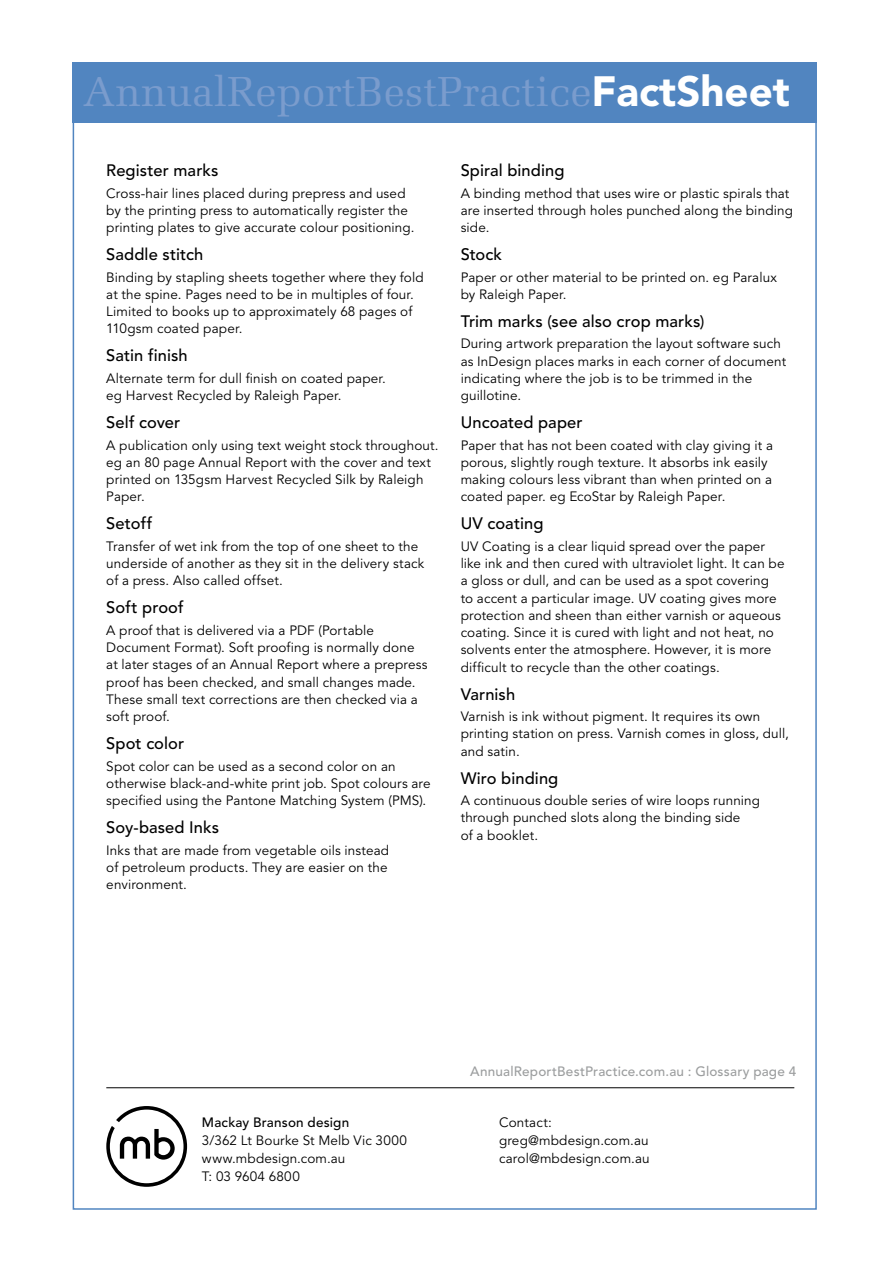
<style>
.page{position:relative;width:893px;height:1263px;background:#fff}
.page>*{position:absolute;margin:0;border:0;box-sizing:border-box;transform-origin:0 0}
.t1{font:42px "Melior";color:#7a9ccd}
.t2{font:500 16.5px "Avenir";letter-spacing:.005em;color:#000}
.t3{font:13.5px/17.2px "Avenir";letter-spacing:.01em;color:#000}
.t4{font:500 13.5px "Avenir";letter-spacing:.015em;color:#9c9e9f}
.t5{font:500 13.5px "Avenir";letter-spacing:.015em;color:#000}
.s1{font-family:"Avenir";font-weight:900;color:#fff}
</style>
<div class="page">
<div style="left:72px;top:63px;width:744px;height:60px;background:#5185c0"></div>
<hr style="left:106px;top:1087px;width:688px;height:1px;background:#000">
<svg style="left:106px;top:1106px;width:81px;height:81px"></svg>
<h1 class="t1" style="left:83px;top:66px;width:708px">AnnualReportBestPractice<span class="s1">FactSheet</span></h1>
<p class="t2" style="left:106px;top:161px;width:114px">Register marks</p>
<p class="t3" style="left:106px;top:185px;width:310px">Cross-hair lines placed during prepress and used by the printing press to automatically register the printing plates to give accurate colour positioning.</p>
<p class="t2" style="left:106px;top:245px;width:99px">Saddle stitch</p>
<p class="t3" style="left:106px;top:269px;width:319px">Binding by stapling sheets together where they fold at the spine. Pages need to be in multiples of four.<br>Limited to books up to approximately 68 pages of 110gsm coated paper.</p>
<p class="t2" style="left:106px;top:346px;width:83px">Satin finish</p>
<p class="t3" style="left:106px;top:370px;width:281px">Alternate term for dull finish on coated paper. eg Harvest Recycled by Raleigh Paper.</p>
<p class="t2" style="left:106px;top:413px;width:75px">Self cover</p>
<p class="t3" style="left:106px;top:437px;width:334px">A publication only using text weight stock throughout. eg an 80 page Annual Report with the cover and text printed on 135gsm Harvest Recycled Silk by Raleigh Paper.</p>
<p class="t2" style="left:106px;top:514px;width:47px">Setoff</p>
<p class="t3" style="left:106px;top:538px;width:320px">Transfer of wet ink from the top of one sheet to the underside of another as they sit in the delivery stack of a press. Also called offset.</p>
<p class="t2" style="left:106px;top:598px;width:79px">Soft proof</p>
<p class="t3" style="left:106px;top:622px;width:323px">A proof that is delivered via a PDF (Portable Document Format). Soft proofing is normally done at later stages of an Annual Report where a prepress proof has been checked, and small changes made.<br>These small text corrections are then checked via a soft proof.</p>
<p class="t2" style="left:106px;top:734px;width:79px">Spot color</p>
<p class="t3" style="left:106px;top:758px;width:326px">Spot color can be used as a second color on an otherwise black-and-white print job. Spot colours are specified using the Pantone Matching System (PMS).</p>
<p class="t2" style="left:106px;top:818px;width:114px">Soy-based Inks</p>
<p class="t3" style="left:106px;top:842px;width:284px;text-align:justify">Inks that are made from vegetable oils instead of petroleum products. They are easier on the environment.</p>
<p class="t2" style="left:461px;top:161px;width:105px">Spiral binding</p>
<p class="t3" style="left:461px;top:185px;width:334px">A binding method that uses wire or plastic spirals that are inserted through holes punched along the binding side.</p>
<p class="t2" style="left:461px;top:245px;width:43px">Stock</p>
<p class="t3" style="left:461px;top:269px;width:318px">Paper or other material to be printed on. eg Paralux by Raleigh Paper.</p>
<p class="t2" style="left:461px;top:312px;width:245px">Trim marks (see also crop marks)</p>
<p class="t3" style="left:461px;top:335px;width:327px">During artwork preparation the layout software such as InDesign places marks in each corner of document indicating where the job is to be trimmed in the guillotine.</p>
<p class="t2" style="left:461px;top:413px;width:124px">Uncoated paper</p>
<p class="t3" style="left:461px;top:437px;width:314px">Paper that has not been coated with clay giving it a porous, slightly rough texture. It absorbs ink easily making colours less vibrant than when printed on a coated paper. eg EcoStar by Raleigh Paper.</p>
<p class="t2" style="left:461px;top:514px;width:84px">UV coating</p>
<p class="t3" style="left:461px;top:538px;width:325px">UV Coating is a clear liquid spread over the paper like ink and then cured with ultraviolet light. It can be a gloss or dull, and can be used as a spot covering to accent a particular image. UV coating gives more protection and sheen than either varnish or aqueous coating. Since it is cured with light and not heat, no solvents enter the atmosphere. However, it is more difficult to recycle than the other coatings.</p>
<p class="t2" style="left:461px;top:684px;width:56px">Varnish</p>
<p class="t3" style="left:461px;top:708px;width:330px">Varnish is ink without pigment. It requires its own printing station on press. Varnish comes in gloss, dull, and satin.</p>
<p class="t2" style="left:461px;top:768px;width:99px">Wiro binding</p>
<p class="t3" style="left:461px;top:792px;width:301px">A continuous double series of wire loops running through punched slots along the binding side<br>of a booklet.</p>
<p class="t4" style="left:470px;top:1063px;width:327px">AnnualReportBestPractice.com.au : Glossary page 4</p>
<p class="t5" style="left:202px;top:1114px;width:149px">Mackay Branson design</p>
<p class="t3" style="left:499px;top:1114px;width:54px">Contact:</p>
<p class="t3" style="left:202px;top:1132px;width:206px">3/362 Lt Bourke St Melb Vic 3000</p>
<p class="t3" style="left:499px;top:1132px;width:151px">greg@mbdesign.com.au</p>
<p class="t3" style="left:202px;top:1150px;width:145px">www.mbdesign.com.au</p>
<p class="t3" style="left:499px;top:1150px;width:152px">carol@mbdesign.com.au</p>
<p class="t3" style="left:202px;top:1168px;width:99px">T: 03 9604 6800</p>
</div>
